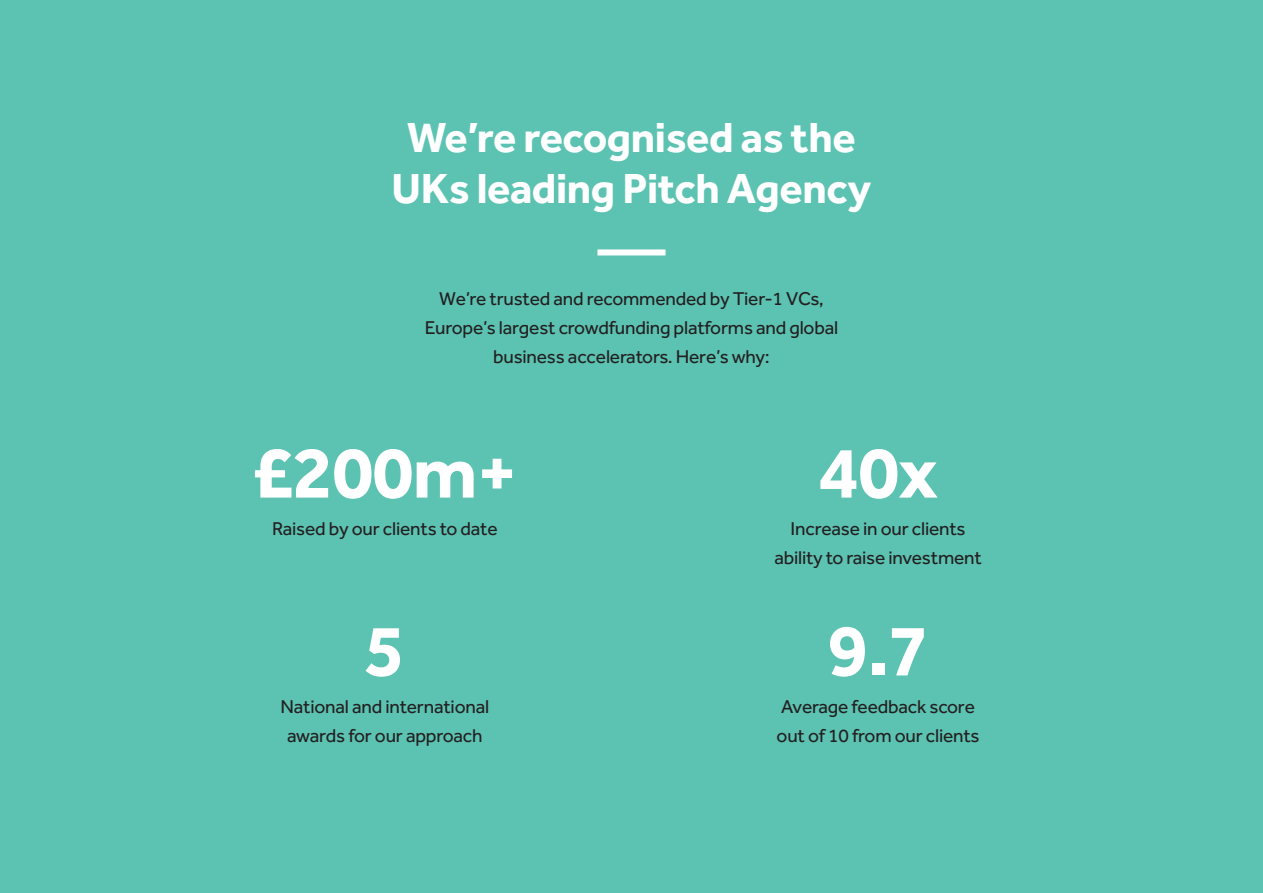
<style>
.page{position:relative;width:1263px;height:893px;background:#5cc3b2}
.page>*{position:absolute;margin:0;border:0;box-sizing:border-box;transform-origin:0 0}
.Title_quote{font:700 75px "Effra";letter-spacing:-.01em;color:#fff}
.Title_quote-2{font:700 43.5px/51.2px "Effra";letter-spacing:-.01em;color:#fff;text-align:center}
.Body_Copy{font:19.2px/29.1px "Effra";letter-spacing:-.01em;color:#231f20;text-align:center}
</style>
<div class="page">
<div style="left:597px;top:249px;width:68px;height:6px;background:#fff"></div>
<p class="Title_quote-2" style="left:392px;top:111px;width:481px">We’re recognised as the<br>UKs leading Pitch Agency</p>
<p class="Body_Copy" style="left:425px;top:284px;width:415px">We’re trusted and recommended by Tier-1 VCs,<br>Europe’s largest crowdfunding platforms and global business accelerators. Here’s why:</p>
<p class="Title_quote" style="left:252px;top:427px;width:267px">£200m+</p>
<p class="Body_Copy" style="left:272px;top:514px;width:227px">Raised by our clients to date</p>
<p class="Title_quote" style="left:364px;top:605px;width:42px">5</p>
<p class="Body_Copy" style="left:280px;top:692px;width:210px">National and international awards for our approach</p>
<p class="Title_quote" style="left:818px;top:427px;width:121px">40x</p>
<p class="Body_Copy" style="left:774px;top:514px;width:209px">Increase in our clients ability to raise investment</p>
<p class="Title_quote" style="left:827px;top:605px;width:103px">9.7</p>
<p class="Body_Copy" style="left:777px;top:692px;width:204px;text-align:left">Average feedback score out of 10 from our clients</p>
</div>
